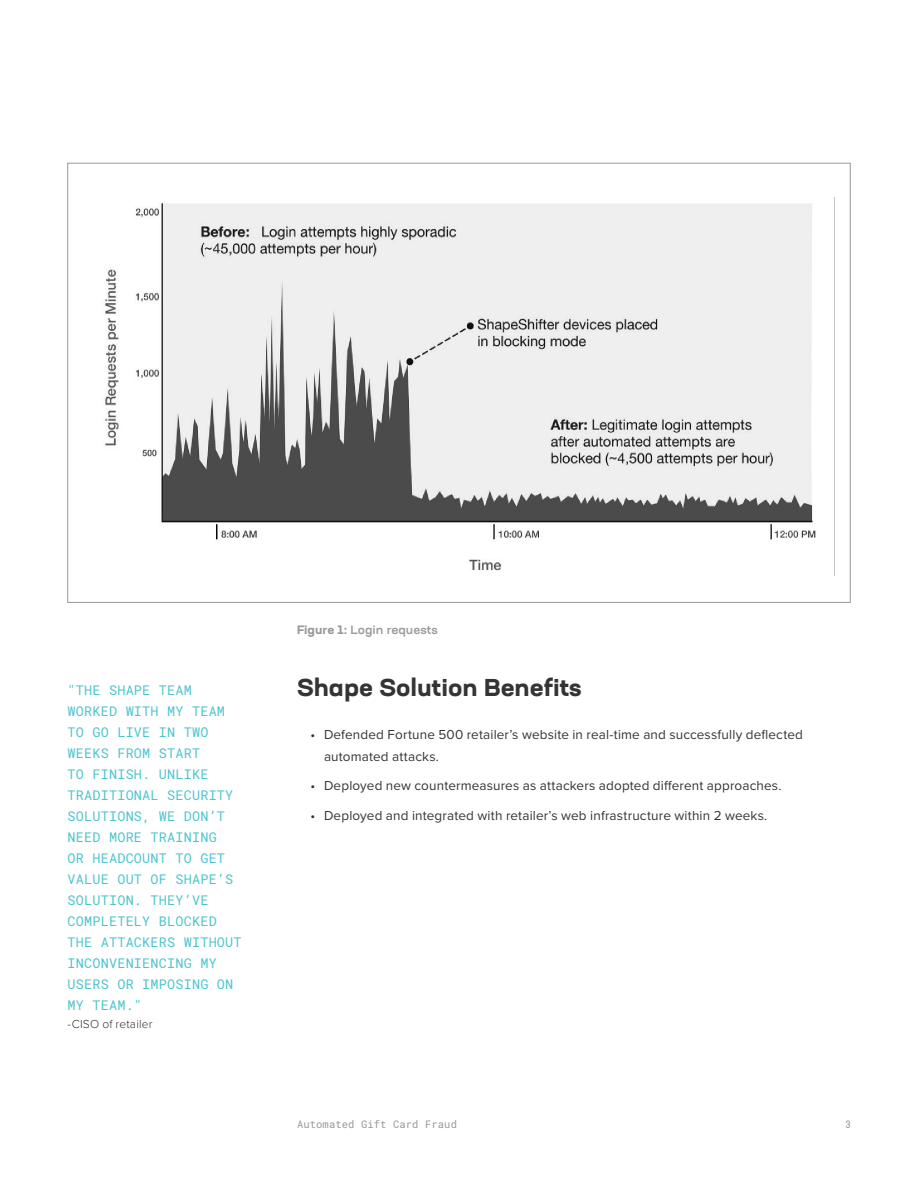
<style>
.page{position:relative;width:918px;height:1188px;background:#fff}
.page>*{position:absolute;margin:0;border:0;box-sizing:border-box;transform-origin:0 0}
.t1{font:700 expanded 24px "Neusa Next Std";color:#343434}
.t2{font:13.5px/21px "Roboto Mono";letter-spacing:.015em;color:#4ec4ce}
.t3{font:13.5px/22.5px "Proxima Nova";letter-spacing:.01em;color:#343434}
.t4{font:500 expanded 12px "Neusa Next Std";color:#999}
.t5{font:300 12px "Proxima Nova";letter-spacing:.015em;color:#343434}
.t6{font:10.5px "Roboto Mono";letter-spacing:.01em;color:#999}
.t7{font:condensed 10.5px "Neusa Next Std";color:#999}
.s1{font-weight:700}
</style>
<div class="page">
<img style="left:105px;top:198px;width:730px;height:378px">
<p class="t2" style="left:68px;top:679px;width:176px">"THE SHAPE TEAM<br>WORKED WITH MY TEAM<br>TO GO LIVE IN TWO<br>WEEKS FROM START<br>TO FINISH. UNLIKE<br>TRADITIONAL SECURITY<br>SOLUTIONS, WE DON’T<br>NEED MORE TRAINING<br>OR HEADCOUNT TO GET<br>VALUE OUT OF SHAPE’S<br>SOLUTION. THEY’VE<br>COMPLETELY BLOCKED<br>THE ATTACKERS WITHOUT<br>INCONVENIENCING MY<br>USERS OR IMPOSING ON<br>MY TEAM."</p>
<p class="t5" style="left:68px;top:1015px;width:87px">-CISO of retailer</p>
<p class="t4" style="left:297px;top:622px;width:142px"><span class="s1">Figure 1:</span> Login requests</p>
<h1 class="t1" style="left:297px;top:672px;width:286px">Shape Solution Benefits</h1>
<p class="t3" style="left:324px;top:722px;width:481px;text-indent:-14px">• Defended Fortune 500 retailer’s website in real-time and successfully deflected automated attacks.</p>
<p class="t3" style="left:310px;top:774px;width:472px">• Deployed new countermeasures as attackers adopted different approaches.</p>
<p class="t3" style="left:310px;top:803px;width:458px">• Deployed and integrated with retailer’s web infrastructure within 2 weeks.</p>
<p class="t6" style="left:297px;top:1117px;width:162px">Automated Gift Card Fraud</p>
<p class="t7" style="left:845px;top:1118px;width:7px">3</p>
</div>
